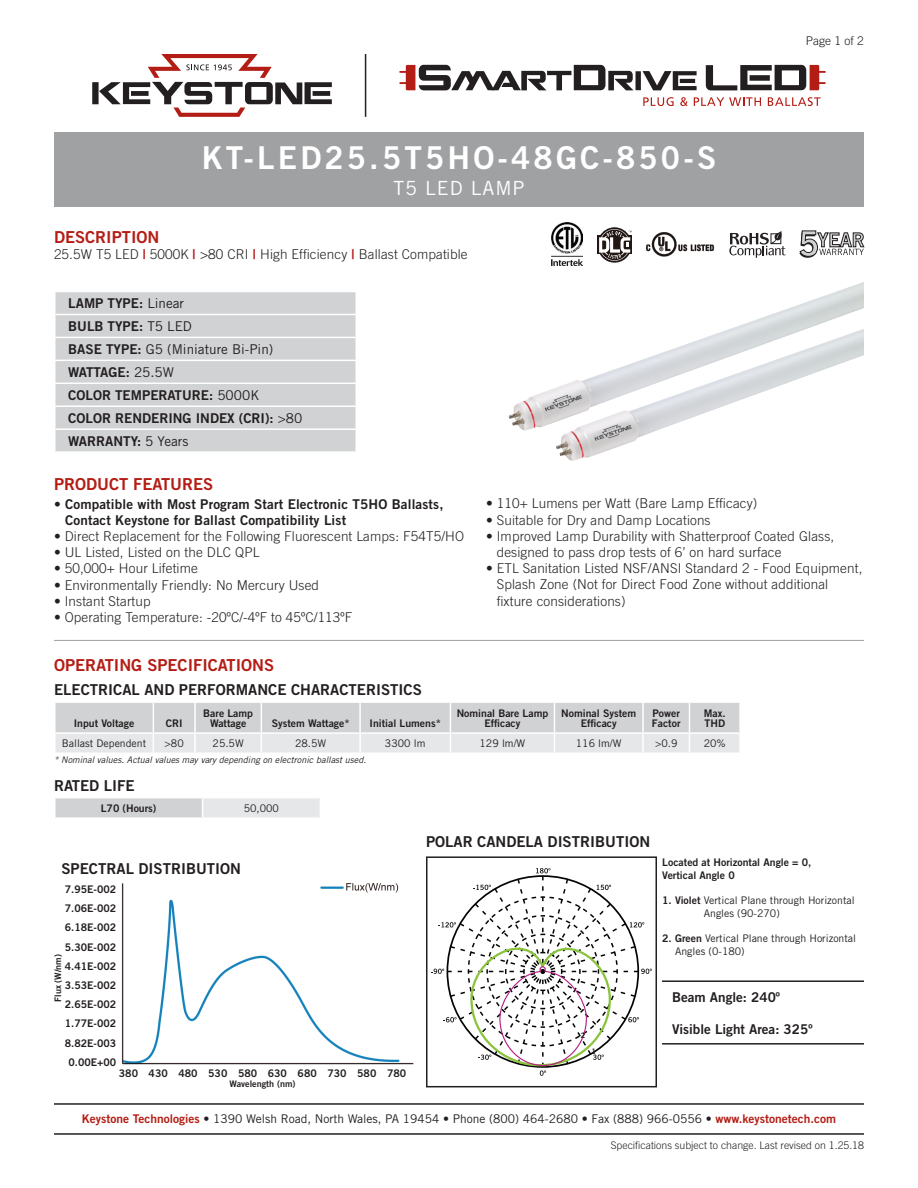
<style>
.page{position:relative;width:918px;height:1188px;background:#fff}
.page>*{position:absolute;margin:0;border:0;box-sizing:border-box;transform-origin:0 0}
.t1{font:31.5px "Trade Gothic Bold Two";letter-spacing:.1em;color:#fff}
.t2{font:19.5px "Trade Gothic";letter-spacing:.05em;color:#fff}
.t3{font:16.5px "Trade Gothic Bold Two";color:#b41d15}
.t4{font:15px "Trade Gothic Bold Two";color:#231f20}
.t5{font:300 13.5px/16.2px "Trade Gothic";letter-spacing:.01em;color:#231f20}
.t6{font:13.5px/23px "Trade Gothic Bold Two";color:#231f20}
.t7{font:13.5px "Trade Gothic";color:#231f20}
.t8{font:12px "Trade Gothic";color:#231f20}
.t9{font:300 12px "Trade Gothic";color:#231f20}
.t10{font:10.5px/10.5px "Trade Gothic Bold Two";color:#231f20;text-align:center}
.t11{font:10.5px/12.6px "Trade Gothic";color:#231f20}
.t12{font:300 10.5px "Trade Gothic";color:#231f20}
.t13{font:italic 9px "Trade Gothic";color:#231f20}
.t14{font:9px "Trade Gothic Bold Two";color:#231f20}
.t15{font:7.5px "Trade Gothic Bold Two";color:#231f20}
.s1{font-family:"Trade Gothic Bold Two";font-weight:400;color:#b41d15}
.s2{font-family:"Trade Gothic"}
.s3{font-family:"Trade Gothic Bold Two"}
.s4{font-family:"Trade Gothic Bold Two";color:#b41d15}
</style>
<div class="page">
<div style="left:54px;top:133px;width:810px;height:74px;background:#a0a1a3"></div>
<hr style="left:54px;top:640px;width:810px;height:1px;background:#a0a1a3">
<hr style="left:54px;top:1133px;width:810px;height:2px;background:#231f20">
<hr style="left:54px;top:1103px;width:810px;height:2px;background:#231f20">
<div style="left:55px;top:798px;width:147px;height:20px;background:#d1d2d4"></div>
<div style="left:202px;top:798px;width:118px;height:20px;background:#e6e7e9"></div>
<svg style="left:55px;top:798px;width:1px;height:19px"></svg>
<svg style="left:202px;top:798px;width:1px;height:19px"></svg>
<hr style="left:54px;top:817px;width:148px;height:2px;background:#fff">
<hr style="left:202px;top:817px;width:119px;height:2px;background:#fff">
<svg style="left:55px;top:702px;width:685px;height:51px;background:#dbdcde"></svg>
<div style="left:56px;top:292px;width:300px;height:159px;background:#d1d2d4"></div>
<hr style="left:54px;top:314px;width:303px;height:1px;background:#fff">
<hr style="left:54px;top:337px;width:303px;height:1px;background:#fff">
<hr style="left:54px;top:360px;width:303px;height:1px;background:#fff">
<hr style="left:54px;top:383px;width:303px;height:1px;background:#fff">
<hr style="left:54px;top:405px;width:303px;height:2px;background:#fff">
<hr style="left:54px;top:428px;width:303px;height:2px;background:#fff">
<img style="left:509px;top:282px;width:355px;height:179px">
<svg style="left:92px;top:54px;width:240px;height:63px"></svg>
<hr style="left:365px;top:54px;width:1px;height:63px;background:#231f20">
<svg style="left:643px;top:97px;width:31px;height:9px"></svg>
<svg style="left:680px;top:97px;width:8px;height:9px"></svg>
<svg style="left:694px;top:97px;width:67px;height:9px"></svg>
<svg style="left:768px;top:97px;width:53px;height:9px"></svg>
<svg style="left:399px;top:65px;width:298px;height:25px"></svg>
<svg style="left:706px;top:65px;width:120px;height:25px"></svg>
<svg style="left:431px;top:868px;width:221px;height:208px"></svg>
<div style="left:426px;top:856px;width:231px;height:231px;border:2px solid #231f20"></div>
<hr style="left:662px;top:980px;width:202px;height:2px;background:#231f20">
<hr style="left:662px;top:1043px;width:202px;height:2px;background:#231f20">
<img style="left:121px;top:883px;width:293px;height:182px">
<img style="left:646px;top:231px;width:69px;height:26px">
<svg style="left:729px;top:231px;width:57px;height:27px"></svg>
<svg style="left:799px;top:231px;width:65px;height:27px"></svg>
<div style="left:598px;top:236px;width:34px;height:18px;background:#221714"></div>
<svg style="left:599px;top:227px;width:33px;height:36px"></svg>
<img style="left:551px;top:223px;width:31px;height:43px">
<h1 class="t1" style="left:202px;top:138px;width:516px">KT-LED25.5T5HO-48GC-850-S</h1>
<h2 class="t2" style="left:393px;top:176px;width:133px">T5 LED LAMP</h2>
<p class="t3" style="left:54px;top:227px;width:107px">DESCRIPTION</p>
<p class="t5" style="left:54px;top:246px;width:415px">25.5W T5 LED <span class="s1">|</span> 5000K <span class="s1">|</span> &gt;80 CRI <span class="s1">|</span> High Efficiency <span class="s1">|</span> Ballast Compatible</p>
<p class="t6" style="left:68px;top:292px;width:125px">LAMP TYPE: <span class="s2">Linear<br></span>BULB TYPE: <span class="s2">T5 LED</span></p>
<p class="t7" style="left:68px;top:341px;width:207px"><span class="s3">BASE TYPE:</span> G5 (Miniature Bi-Pin)</p>
<p class="t6" style="left:68px;top:361px;width:236px">WATTAGE: <span class="s2">25.5W<br></span>COLOR TEMPERATURE: <span class="s2">5000K<br></span>COLOR RENDERING INDEX (CRI): <span class="s2">&gt;80<br></span>WARRANTY: <span class="s2">5 Years</span></p>
<p class="t3" style="left:54px;top:474px;width:161px">PRODUCT FEATURES</p>
<p class="t9" style="left:806px;top:34px;width:60px">Page 1 of 2</p>
<p class="t6" style="left:65px;top:496px;width:380px;line-height:16.2px;text-indent:-11px">• Compatible with Most Program Start Electronic T5HO Ballasts,<br>Contact Keystone for Ballast Compatibility List</p>
<p class="t5" style="left:54px;top:528px;width:412px">• Direct Replacement for the Following Fluorescent Lamps: F54T5/HO</p>
<p class="t5" style="left:54px;top:544px;width:207px">• UL Listed, Listed on the DLC QPL</p>
<p class="t5" style="left:54px;top:560px;width:145px">• 50,000+ Hour Lifetime</p>
<p class="t5" style="left:54px;top:577px;width:267px">• Environmentally Friendly: No Mercury Used</p>
<p class="t5" style="left:54px;top:593px;width:98px">• Instant Startup</p>
<p class="t5" style="left:54px;top:609px;width:300px">• Operating Temperature: -20ºC/-4ºF to 45ºC/113ºF</p>
<p class="t5" style="left:486px;top:495px;width:273px">• 110+ Lumens per Watt (Bare Lamp Efficacy)</p>
<p class="t5" style="left:486px;top:512px;width:226px">• Suitable for Dry and Damp Locations</p>
<p class="t5" style="left:497px;top:528px;width:339px;text-indent:-11px">• Improved Lamp Durability with Shatterproof Coated Glass, designed to pass drop tests of 6’ on hard surface</p>
<p class="t5" style="left:497px;top:560px;width:367px;text-indent:-11px">• ETL Sanitation Listed NSF/ANSI Standard 2 - Food Equipment,<br>Splash Zone (Not for Direct Food Zone without additional fixture considerations)</p>
<p class="t3" style="left:54px;top:655px;width:222px">OPERATING SPECIFICATIONS</p>
<p class="t4" style="left:54px;top:681px;width:369px">ELECTRICAL AND PERFORMANCE CHARACTERISTICS</p>
<p class="t10" style="left:74px;top:718px;width:62px">Input Voltage</p>
<p class="t10" style="left:166px;top:718px;width:18px">CRI</p>
<p class="t10" style="left:203px;top:707px;width:51px">Bare Lamp<br>Wattage</p>
<p class="t10" style="left:272px;top:718px;width:80px">System Wattage*</p>
<p class="t10" style="left:370px;top:718px;width:73px">Initial Lumens*</p>
<p class="t10" style="left:457px;top:707px;width:93px">Nominal Bare Lamp<br>Efficacy</p>
<p class="t10" style="left:561px;top:707px;width:76px">Nominal System<br>Efficacy</p>
<p class="t10" style="left:652px;top:707px;width:30px;text-align:left">Power<br>Factor</p>
<p class="t10" style="left:704px;top:707px;width:23px;text-align:left">Max.<br>THD</p>
<p class="t11" style="left:62px;top:737px;width:86px">Ballast Dependent</p>
<p class="t11" style="left:165px;top:737px;width:21px">&gt;80</p>
<p class="t11" style="left:213px;top:737px;width:33px">25.5W</p>
<p class="t11" style="left:295px;top:737px;width:33px">28.5W</p>
<p class="t11" style="left:385px;top:737px;width:42px">3300 lm</p>
<p class="t11" style="left:480px;top:737px;width:47px">129 lm/W</p>
<p class="t11" style="left:576px;top:737px;width:47px">116 lm/W</p>
<p class="t11" style="left:655px;top:737px;width:24px">&gt;0.9</p>
<p class="t11" style="left:704px;top:737px;width:24px">20%</p>
<p class="t13" style="left:54px;top:754px;width:314px">* Nominal values. Actual values may vary depending on electronic ballast used.</p>
<p class="t4" style="left:54px;top:776px;width:82px">RATED LIFE</p>
<p class="t10" style="left:101px;top:803px;width:57px">L70 (Hours)</p>
<p class="t11" style="left:244px;top:802px;width:37px">50,000</p>
<p class="t4" style="left:62px;top:860px;width:181px">SPECTRAL DISTRIBUTION</p>
<p class="t10" style="left:65px;top:884px;width:53px">7.95E-002</p>
<p class="t10" style="left:65px;top:922px;width:53px">6.18E-002</p>
<p class="t10" style="left:65px;top:961px;width:53px">4.41E-002</p>
<p class="t10" style="left:65px;top:999px;width:53px">2.65E-002</p>
<p class="t10" style="left:65px;top:1038px;width:53px">8.82E-003</p>
<p class="t10" style="left:65px;top:903px;width:53px">7.06E-002</p>
<p class="t10" style="left:65px;top:941px;width:53px">5.30E-002</p>
<p class="t10" style="left:65px;top:980px;width:53px">3.53E-002</p>
<p class="t10" style="left:65px;top:1018px;width:53px">1.77E-002</p>
<p class="t10" style="left:68px;top:1057px;width:49px">0.00E+00</p>
<p class="t14" style="left:52px;top:1002px;width:49px;rotate:-90deg">Flux (W/nm)</p>
<p class="t10" style="left:119px;top:1068px;width:289px">380 430 480 530 580 630 680 730 580 780</p>
<p class="t14" style="left:230px;top:1079px;width:67px">Wavelength (nm)</p>
<p class="t4" style="left:426px;top:832px;width:226px">POLAR CANDELA DISTRIBUTION</p>
<p class="t10" style="left:662px;top:856px;width:151px;line-height:12.6px;text-align:left">Located at Horizontal Angle = 0,<br>Vertical Angle 0</p>
<p class="t11" style="left:704px;top:894px;width:152px;text-indent:-42px"><span class="s3">1. Violet</span> Vertical Plane through Horizontal<br>Angles (90-270)</p>
<p class="t11" style="left:675px;top:932px;width:183px;text-indent:-13px"><span class="s3">2. Green</span> Vertical Plane through Horizontal<br>Angles (0-180)</p>
<p class="t15" style="left:581px;top:1031px;width:6px">2</p>
<p class="t15" style="left:591px;top:1046px;width:6px">1</p>
<p class="t6" style="left:672px;top:985px;width:109px">Beam Angle: 240º</p>
<p class="t6" style="left:672px;top:1018px;width:142px">Visible Light Area: 325º</p>
<p class="t8" style="left:82px;top:1112px;width:756px"><span class="s4">Keystone Technologies</span> <span class="s3">•</span> 1390 Welsh Road, North Wales, PA 19454 <span class="s3">•</span> Phone (800) 464-2680 <span class="s3">•</span> Fax (888) 966-0556 • <span class="s4">www.keystonetech.com</span></p>
<p class="t12" style="left:611px;top:1139px;width:255px">Specifications subject to change. Last revised on 1.25.18</p>
</div>
